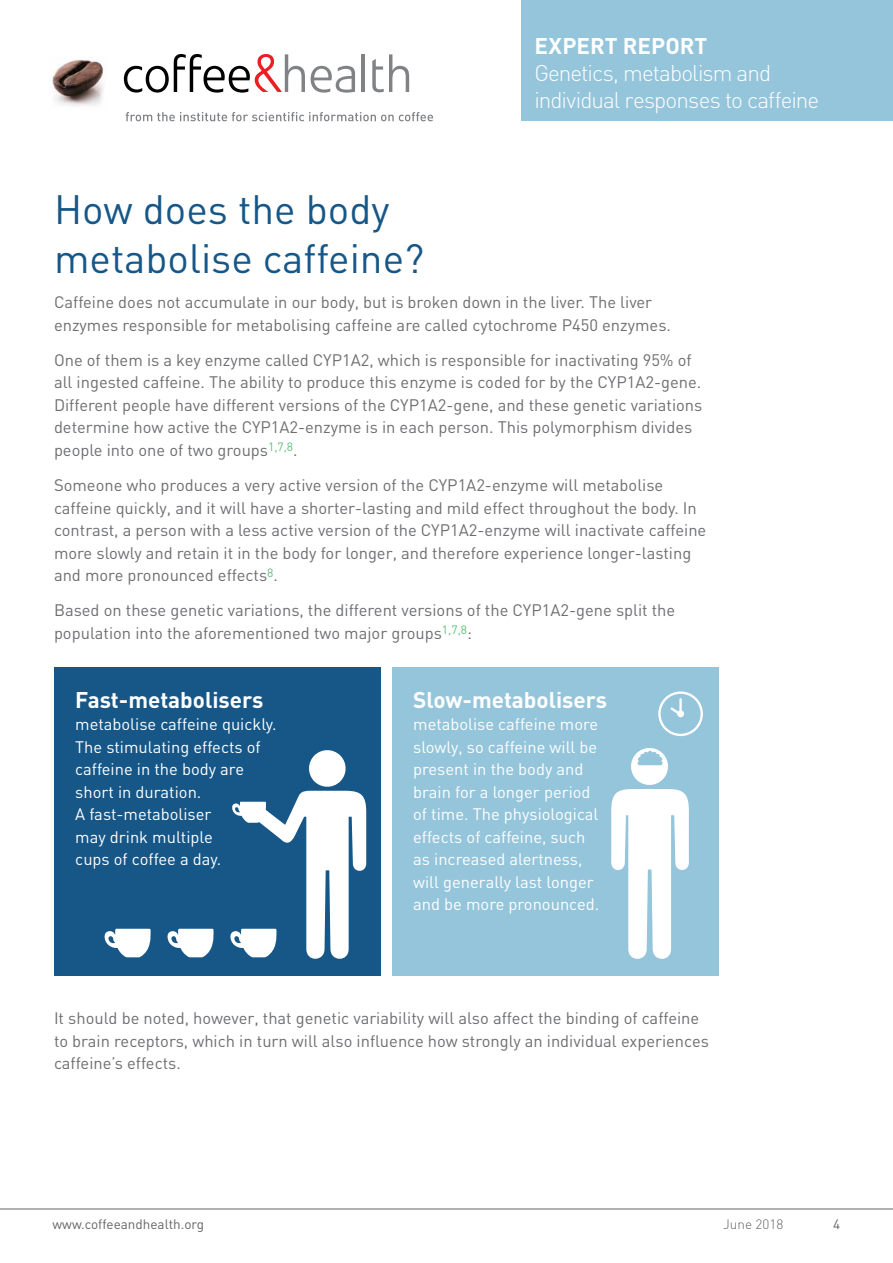
<style>
.page{position:relative;width:893px;height:1263px;background:#fff}
.page>*{position:absolute;margin:0;border:0;box-sizing:border-box;transform-origin:0 0}
.t1{font:40.5px/48.6px "DIN";color:#165788}
.t2{font:300 22.5px/27px "DIN";letter-spacing:-.04em;color:#fff}
.t3{font:700 22.5px "DIN";color:#fff}
.t4{font:16.5px/22.5px "DIN";color:#6d6e71}
.t5{font:16.5px/22.5px "DIN";color:#fff}
.t6{font:13.5px "DIN";color:#636466}
.t7{font:300 13.5px "DIN";color:#636466}
</style>
<div class="page">
<hr style="left:0;top:1209px;width:893px;height:1px;background:#636466">
<div style="left:522px;top:0;width:371px;height:121px;background:#95c5da"></div>
<svg style="left:124px;top:54px;width:181px;height:39px"></svg>
<svg style="left:311px;top:66px;width:44px;height:27px"></svg>
<hr style="left:362px;top:54px;width:3px;height:38px;background:#808285">
<svg style="left:372px;top:54px;width:37px;height:38px"></svg>
<img style="left:50px;top:59px;width:54px;height:47px">
<svg style="left:126px;top:112px;width:307px;height:9px"></svg>
<div style="left:392px;top:668px;width:326px;height:308px;background:#95c5da"></div>
<div style="left:54px;top:668px;width:326px;height:308px;background:#165788"></div>
<svg style="left:104px;top:929px;width:47px;height:28px"></svg>
<svg style="left:167px;top:929px;width:47px;height:28px"></svg>
<svg style="left:230px;top:750px;width:136px;height:209px"></svg>
<svg style="left:611px;top:748px;width:78px;height:211px"></svg>
<div style="left:658px;top:691px;width:45px;height:45px;border:2px solid #fff;border-radius:50%"></div>
<svg style="left:668px;top:697px;width:15px;height:20px"></svg>
<h2 class="t3" style="left:534px;top:31px;width:175px">EXPERT REPORT</h2>
<h2 class="t2" style="left:534px;top:59px;width:286px">Genetics, metabolism and individual responses to caffeine</h2>
<h1 class="t1" style="left:54px;top:185px;width:372px">How does the body metabolise caffeine?</h1>
<p class="t4" style="left:54px;top:291px;width:618px">Caffeine does not accumulate in our body, but is broken down in the liver. The liver enzymes responsible for metabolising caffeine are called cytochrome P450 enzymes.</p>
<p class="t4" style="left:54px;top:348px;width:650px">One of them is a key enzyme called CYP1A2, which is responsible for inactivating 95% of all ingested caffeine. The ability to produce this enzyme is coded for by the CYP1A2-gene.<br>Different people have different versions of the CYP1A2-gene, and these genetic variations determine how active the CYP1A2-enzyme is in each person. This polymorphism divides people into one of two groups<sup>1,7,8</sup>.</p>
<p class="t4" style="left:54px;top:474px;width:654px">Someone who produces a very active version of the CYP1A2-enzyme will metabolise caffeine quickly, and it will have a shorter-lasting and mild effect throughout the body. In contrast, a person with a less active version of the CYP1A2-enzyme will inactivate caffeine more slowly and retain it in the body for longer, and therefore experience longer-lasting and more pronounced effects<sup>8</sup>.</p>
<p class="t4" style="left:54px;top:599px;width:623px">Based on these genetic variations, the different versions of the CYP1A2-gene split the population into the aforementioned two major groups<sup>1,7,8</sup>:</p>
<h2 class="t3" style="left:75px;top:685px;width:190px">Fast-metabolisers</h2>
<p class="t5" style="left:75px;top:713px;width:203px">metabolise caffeine quickly.<br>The stimulating effects of caffeine in the body are short in duration.<br>A fast-metaboliser<br>may drink multiple<br>cups of coffee a day.</p>
<h2 class="t3" style="left:413px;top:685px;width:195px">Slow-metabolisers</h2>
<p class="t5" style="left:413px;top:713px;width:188px">metabolise caffeine more slowly, so caffeine will be present in the body and brain for a longer period of time. The physiological effects of caffeine, such as increased alertness, will generally last longer and be more pronounced.</p>
<p class="t4" style="left:54px;top:1007px;width:656px">It should be noted, however, that genetic variability will also affect the binding of caffeine to brain receptors, which in turn will also influence how strongly an individual experiences caffeine’s effects.</p>
<p class="t6" style="left:53px;top:1215px;width:153px">www.coffeeandhealth.org</p>
<p class="t7" style="left:723px;top:1215px;width:62px">June 2018</p>
<p class="t6" style="left:833px;top:1215px;width:9px">4</p>
</div>
